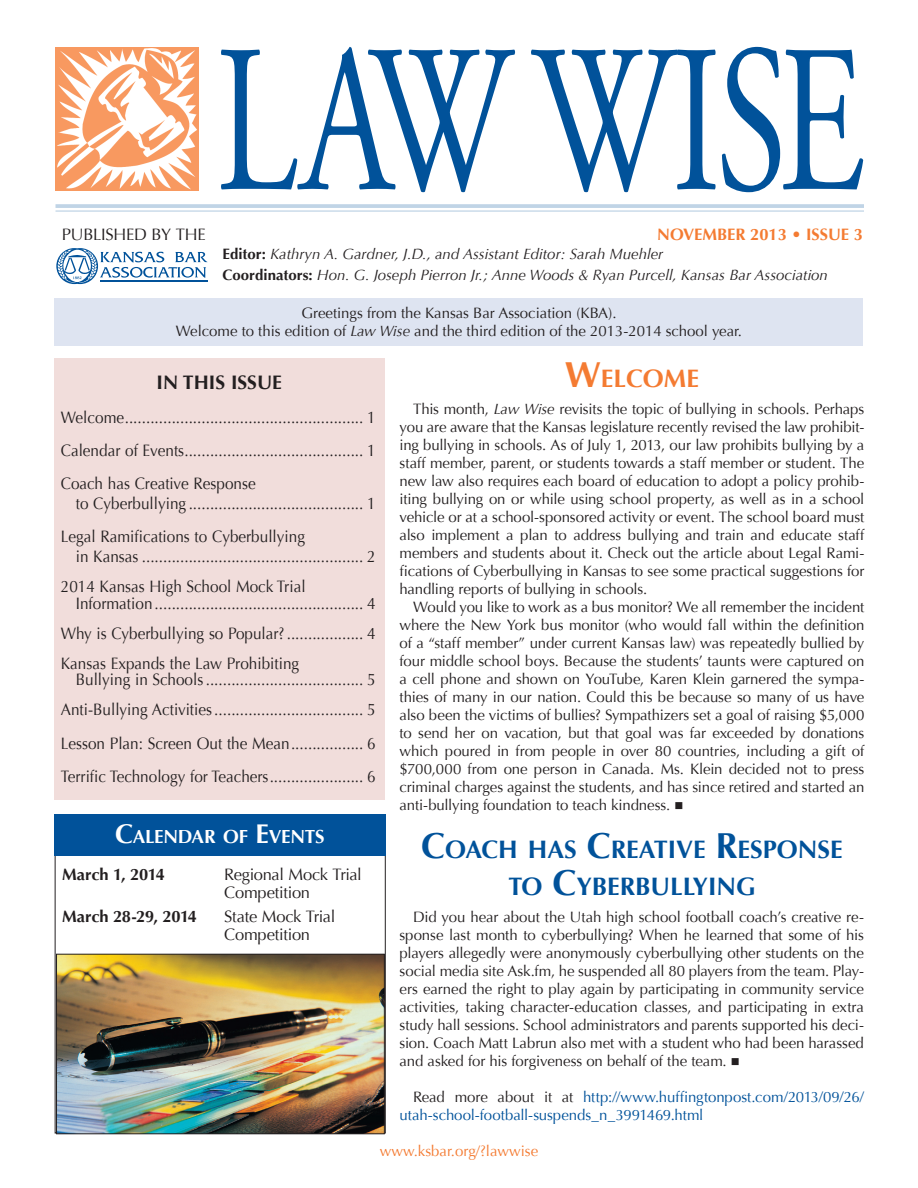
<style>
.page{position:relative;width:918px;height:1188px;background:#fff}
.page>*{position:absolute;margin:0;border:0;box-sizing:border-box;transform-origin:0 0}
.t1{font:210px "Adobe Garamond Pro";letter-spacing:-.035em;color:#01529a;scale:.7 1}
.Headline_Orange{font:700 25.2px/37.5px "Optima";color:#01529a;text-align:center}
.Headline_Orange-2{font:700 25.2px "Optima";color:#f47b32}
.t2{font:700 19.5px "Optima";color:#231f20}
.t3{font:700 18.9px "Optima";letter-spacing:-.015em;color:#fff}
.Calendar__Left{font:16.5px/19.8px "Optima";color:#231f20;scale:.93 1}
.Calendar__Left-2{font:16.5px/18px "Optima";color:#231f20}
.Calendar__Left-3{font:16.5px/18px "Optima";letter-spacing:-.02em;color:#231f20}
.Calendar__Left-4{font:700 16.5px "Optima";letter-spacing:-.015em;color:#231f20}
.t4{font:700 16.5px "Optima";color:#f47b32}
.Body{font:15px/18px "Optima";color:#231f20;text-align:justify}
.t5{font:italic 15px "Optima";color:#231f20}
.Body-2{font:15px/18px "Optima";letter-spacing:-.005em;color:#01529a}
.t6{font:15px "Optima";color:#f47b32}
.s1{font-weight:700;font-style:normal}
.s2{font-style:italic}
.s3{font-size:27px}
.s4{font-size:36px}
.s5{color:#231f20}
</style>
<div class="page">
<hr style="left:56px;top:204px;width:808px;height:4px;background:#c1d5e6">
<hr style="left:56px;top:210px;width:808px;height:2px;background:#01529a">
<div style="left:54px;top:358px;width:331px;height:441px;background:#f1dddb"></div>
<img style="left:55px;top:47px;width:143px;height:143px">
<img style="left:58px;top:956px;width:325px;height:176px">
<div style="left:56px;top:954px;width:329px;height:180px;border:1px solid #231f20"></div>
<div style="left:54px;top:814px;width:332px;height:42px;background:#01529a"></div>
<div style="left:55px;top:299px;width:808px;height:47px;background:#dee4f1"></div>
<svg style="left:56px;top:248px;width:152px;height:36px"></svg>
<hr style="left:100px;top:280px;width:107px;height:2px;background:#01529a">
<p class="Calendar__Left-2" style="left:62px;top:225px;width:145px">PUBLISHED BY THE</p>
<p class="t1" style="left:216px;top:-4px;width:928px">LAW WISE</p>
<p class="t4" style="left:657px;top:224px;width:207px">NOVEMBER 2013 • ISSUE 3</p>
<p class="t5" style="left:223px;top:245px;width:442px"><span class="s1">Editor:</span> Kathryn A. Gardner, J.D., and Assistant Editor: Sarah Muehler</p>
<p class="t5" style="left:223px;top:266px;width:607px"><span class="s1">Coordinators:</span> Hon. G. Joseph Pierron Jr.; Anne Woods &amp; Ryan Purcell, Kansas Bar Association</p>
<p class="Body" style="left:301px;top:304px;width:317px">Greetings from the Kansas Bar Association (KBA).</p>
<p class="Body" style="left:176px;top:322px;width:568px">Welcome to this edition of <span class="s2">Law Wise</span> and the third edition of the 2013-2014 school year.</p>
<p class="t2" style="left:157px;top:372px;width:127px">IN THIS ISSUE</p>
<p class="Calendar__Left" style="left:61px;top:407px;width:340px">Welcome........................................................ 1</p>
<p class="Calendar__Left" style="left:61px;top:441px;width:340px">Calendar of Events.......................................... 1</p>
<p class="Calendar__Left" style="left:76px;top:474px;width:324px;text-indent:-15px">Coach has Creative Response<br>to Cyberbullying ......................................... 1</p>
<p class="Calendar__Left" style="left:76px;top:527px;width:324px;text-indent:-15px">Legal Ramifications to Cyberbullying<br>in Kansas .................................................... 2</p>
<p class="Calendar__Left" style="left:76px;top:579px;width:324px;line-height:16.5px;text-indent:-15px">2014 Kansas High School Mock Trial<br>Information................................................. 4</p>
<p class="Calendar__Left" style="left:61px;top:623px;width:340px">Why is Cyberbullying so Popular?.................. 4</p>
<p class="Calendar__Left" style="left:76px;top:655px;width:324px;line-height:16.5px;text-indent:-15px">Kansas Expands the Law Prohibiting<br>Bullying in Schools..................................... 5</p>
<p class="Calendar__Left" style="left:61px;top:700px;width:340px">Anti-Bullying Activities................................... 5</p>
<p class="Calendar__Left" style="left:61px;top:733px;width:340px">Lesson Plan: Screen Out the Mean................. 6</p>
<p class="Calendar__Left" style="left:61px;top:767px;width:340px">Terrific Technology for Teachers...................... 6</p>
<p class="t3" style="left:115px;top:825px;width:211px"><span class="s3">C</span>ALENDAR OF <span class="s3">E</span>VENTS</p>
<p class="Calendar__Left-4" style="left:62px;top:865px;width:104px">March 1, 2014</p>
<p class="Calendar__Left-3" style="left:224px;top:866px;width:139px">Regional Mock Trial<br>Competition</p>
<p class="Calendar__Left-4" style="left:62px;top:907px;width:136px">March 28-29, 2014</p>
<p class="Calendar__Left-2" style="left:224px;top:908px;width:113px">State Mock Trial<br>Competition</p>
<p class="Headline_Orange-2" style="left:565px;top:363px;width:136px"><span class="s4">W</span>ELCOME</p>
<p class="Body" style="left:400px;top:400px;width:466px;text-indent:14px">This month, <span class="s2">Law Wise</span> revisits the topic of bullying in schools. Perhaps you are aware that the Kansas legislature recently revised the law prohibit&shy;ing bullying in schools. As of July 1, 2013, our law prohibits bullying by a staff member, parent, or students towards a staff member or student. The new law also requires each board of education to adopt a policy prohib&shy;iting bullying on or while using school property, as well as in a school vehicle or at a school-sponsored activity or event. The school board must also implement a plan to address bullying and train and educate staff members and students about it. Check out the article about Legal Rami&shy;fications of Cyberbullying in Kansas to see some practical suggestions for handling reports of bullying in schools.</p>
<p class="Body" style="left:400px;top:598px;width:466px;text-indent:14px">Would you like to work as a bus monitor? We all remember the incident where the New York bus monitor (who would fall within the definition of a “staff member” under current Kansas law) was repeatedly bullied by four middle school boys. Because the students’ taunts were captured on a cell phone and shown on YouTube, Karen Klein garnered the sympa&shy;thies of many in our nation. Could this be because so many of us have also been the victims of bullies? Sympathizers set a goal of raising $5,000 to send her on vacation, but that goal was far exceeded by donations which poured in from people in over 80 countries, including a gift of $700,000 from one person in Canada. Ms. Klein decided not to press criminal charges against the students, and has since retired and started an anti-bullying foundation to teach kindness. ■</p>
<p class="Headline_Orange" style="left:421px;top:831px;width:423px"><span class="s4">C</span>OACH HAS <span class="s4">C</span>REATIVE <span class="s4">R</span>ESPONSE<br>TO <span class="s4">C</span>YBERBULLYING</p>
<p class="Body" style="left:400px;top:908px;width:466px;text-indent:14px">Did you hear about the Utah high school football coach’s creative re&shy;sponse last month to cyberbullying? When he learned that some of his players allegedly were anonymously cyberbullying other students on the social media site Ask.fm, he suspended all 80 players from the team. Play&shy;ers earned the right to play again by participating in community service activities, taking character-education classes, and participating in extra study hall sessions. School administrators and parents supported his deci&shy;sion. Coach Matt Labrun also met with a student who had been harassed and asked for his forgiveness on behalf of the team. ■</p>
<p class="Body-2" style="left:400px;top:1088px;width:466px;text-indent:14px"><span class="s5">Read more about it at</span> http://www.huffingtonpost.com/2013/09/26/ utah-school-football-suspends_n_3991469.html</p>
<p class="t6" style="left:380px;top:1142px;width:160px">www.ksbar.org/?lawwise</p>
</div>
